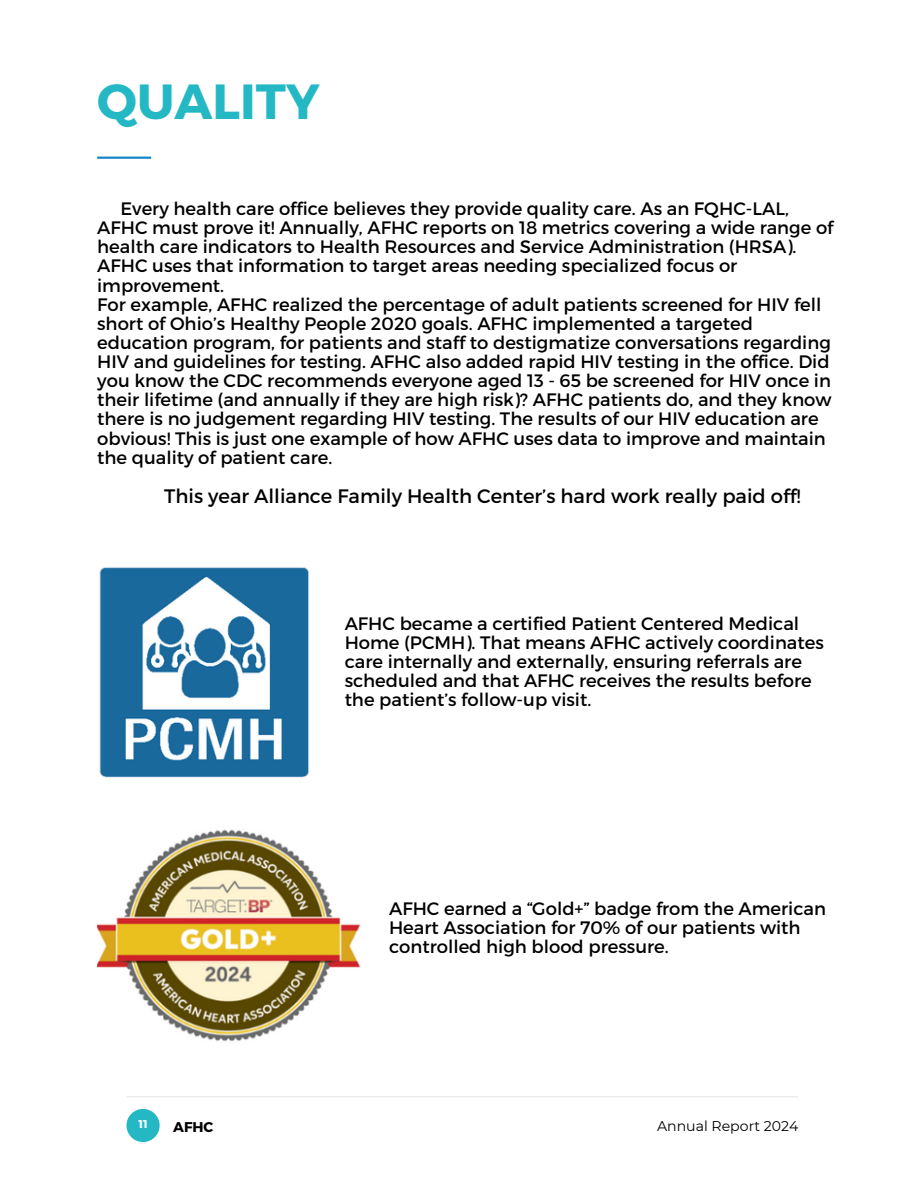
<style>
.page{position:relative;width:918px;height:1188px;background:#fff}
.page>*{position:absolute;margin:0;border:0;box-sizing:border-box;transform-origin:0 0}
.t1{font:700 49.35px "Montserrat";color:#24b8c4}
.t2{font:19.5px "Montserrat";color:#000}
.t3{font:18px/19.2px "Montserrat";color:#000}
.t4{font:14.1px "Montserrat";color:#000}
.t5{font:700 14.1px "Montserrat";color:#000}
.t6{font:700 11.25px "Montserrat";color:#fff}
</style>
<div class="page">
<hr style="left:97px;top:157px;width:54px;height:2px;background:#1786c7">
<img style="left:99px;top:567px;width:210px;height:211px">
<img style="left:97px;top:829px;width:264px;height:213px">
<hr style="left:126px;top:1096px;width:672px;height:1px;background:#000">
<div style="left:126px;top:1109px;width:34px;height:33px;background:#24b8c4;border-radius:50%"></div>
<h1 class="t1" style="left:97px;top:70px;width:224px">QUALITY</h1>
<h2 class="t3" style="left:97px;top:198px;width:738px;text-indent:23px">Every health care office believes they provide quality care. As an FQHC-LAL, AFHC must prove it! Annually, AFHC reports on 18 metrics covering a wide range of health care indicators to Health Resources and Service Administration (HRSA).<br>AFHC uses that information to target areas needing specialized focus or improvement.<br>For example, AFHC realized the percentage of adult patients screened for HIV fell short of Ohio’s Healthy People 2020 goals. AFHC implemented a targeted education program, for patients and staff to destigmatize conversations regarding HIV and guidelines for testing. AFHC also added rapid HIV testing in the office. Did you know the CDC recommends everyone aged 13 - 65 be screened for HIV once in their lifetime (and annually if they are high risk)? AFHC patients do, and they know there is no judgement regarding HIV testing. The results of our HIV education are obvious! This is just one example of how AFHC uses data to improve and maintain the quality of patient care.</h2>
<h2 class="t2" style="left:164px;top:483px;width:638px">This year Alliance Family Health Center’s hard work really paid off!</h2>
<h2 class="t3" style="left:345px;top:613px;width:481px">AFHC became a certified Patient Centered Medical Home (PCMH). That means AFHC actively coordinates care internally and externally, ensuring referrals are scheduled and that AFHC receives the results before the patient’s follow-up visit.</h2>
<p class="t3" style="left:389px;top:898px;width:438px">AFHC earned a “Gold+” badge from the American<br>Heart Association for 70% of our patients with controlled high blood pressure.</p>
<h2 class="t6" style="left:138px;top:1117px;width:11px">11</h2>
<h3 class="t5" style="left:173px;top:1117px;width:42px">AFHC</h3>
<p class="t4" style="left:657px;top:1117px;width:143px">Annual Report 2024</p>
</div>
